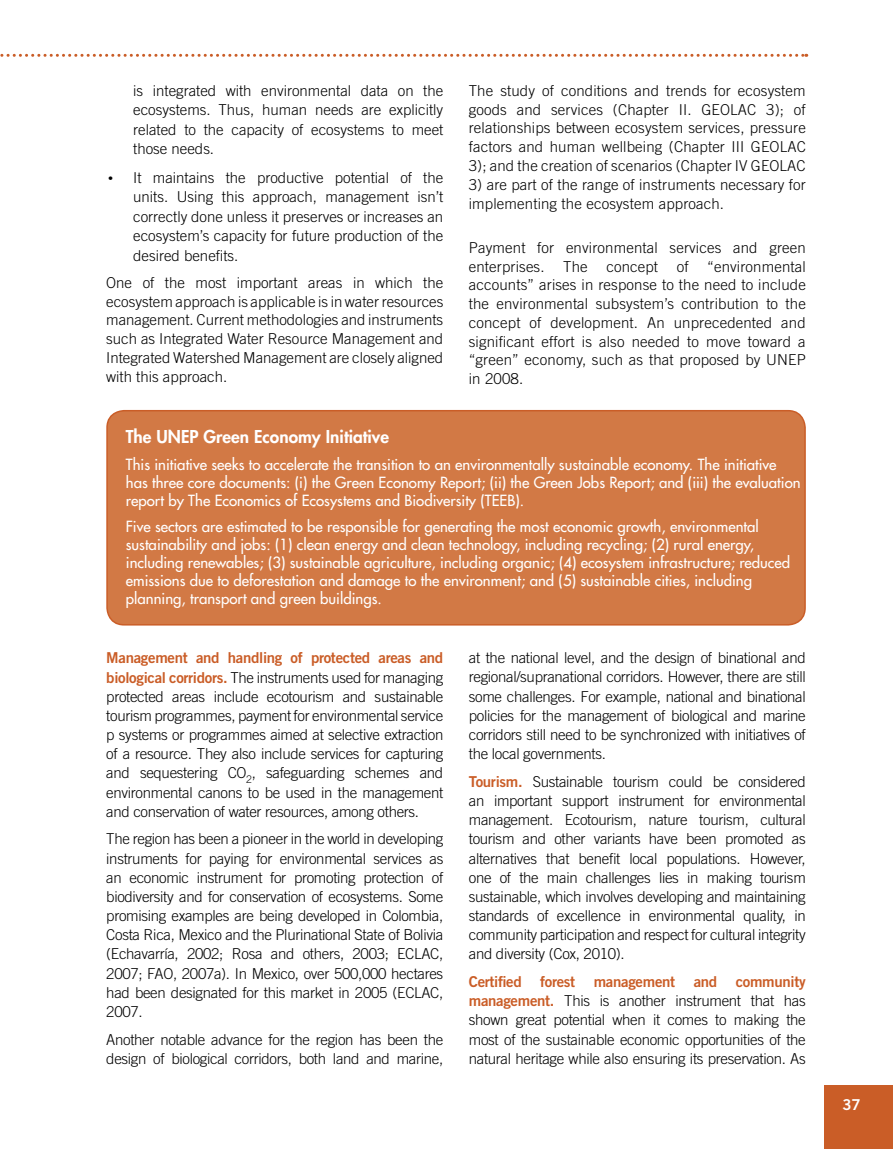
<style>
.page{position:relative;width:893px;height:1149px;background:#fff}
.page>*{position:absolute;margin:0;border:0;box-sizing:border-box;transform-origin:0 0}
.t1{font:800 17.25px "Futura Std";color:#fff}
.t2{font:300 15px/19.2px "Trade Gothic LT Std";letter-spacing:-.02em;color:#000;text-align:justify}
.t3{font:500 15px/18px "Futura Std";color:#fff}
.t4{font:300 15px/18.8px "Trade Gothic LT Std";letter-spacing:.01em;color:#000}
.t5{font:15px "Trade Gothic LT Std Bd 2";letter-spacing:-.02em;color:#ca5d27}
.t6{font:15px "Trade Gothic LT Std Bd 2";color:#fff}
.s1{font-family:"Courier New";font-weight:400}
.s2{font-family:"Trade Gothic LT Std Bd 2";font-weight:400;color:#ca5d27}
</style>
<div class="page">
<svg style="left:0;top:54px;width:807px;height:3px"></svg>
<div style="left:825px;top:1085px;width:68px;height:63px;background:#ca5d27"></div>
<div style="left:107px;top:410px;width:698px;height:214px;background:#d27945;border-radius:17px"></div>
<div style="left:106px;top:410px;width:700px;height:215px;border:2px solid #ca5d27;border-radius:17px"></div>
<p class="t2" style="left:133px;top:81px;width:312px">is integrated with environmental data on the ecosystems. Thus, human needs are explicitly related to the capacity of ecosystems to meet those needs.</p>
<p class="t2" style="left:133px;top:167px;width:311px;text-indent:-27px"><span class="s1">•</span> It maintains the productive potential of the units. Using this approach, management isn’t correctly done unless it preserves or increases an ecosystem’s capacity for future production of the desired benefits.</p>
<p class="t2" style="left:106px;top:273px;width:338px;line-height:18.8px">One of the most important areas in which the ecosystem approach is applicable is in water resources management. Current methodologies and instruments such as Integrated Water Resource Management and Integrated Watershed Management are closely aligned with this approach.</p>
<p class="t2" style="left:469px;top:81px;width:338px;line-height:18.8px">The study of conditions and trends for ecosystem goods and services (Chapter II. GEOLAC 3); of relationships between ecosystem services, pressure factors and human wellbeing (Chapter III GEOLAC 3); and the creation of scenarios (Chapter IV GEOLAC</p>
<p class="t4" style="left:469px;top:175px;width:339px">3) are part of the range of instruments necessary for implementing the ecosystem approach.</p>
<p class="t2" style="left:469px;top:238px;width:338px;line-height:18.8px">Payment for environmental services and green enterprises. The concept of “environmental accounts” arises in response to the need to include the environmental subsystem’s contribution to the concept of development. An unprecedented and significant effort is also needed to move toward a “green” economy, such as that proposed by UNEP in 2008.</p>
<p class="t1" style="left:126px;top:426px;width:265px">The UNEP Green Economy Initiative</p>
<p class="t3" style="left:126px;top:455px;width:676px">This initiative seeks to accelerate the transition to an environmentally sustainable economy. The initiative has three core documents: (i) the Green Economy Report; (ii) the Green Jobs Report; and (iii) the evaluation report by The Economics of Ecosystems and Biodiversity (TEEB).</p>
<p class="t3" style="left:126px;top:517px;width:666px">Five sectors are estimated to be responsible for generating the most economic growth, environmental sustainability and jobs: (1) clean energy and clean technology, including recycling; (2) rural energy, including renewables; (3) sustainable agriculture, including organic; (4) ecosystem infrastructure; reduced emissions due to deforestation and damage to the environment; and (5) sustainable cities, including planning, transport and green buildings.</p>
<p class="t5" style="left:106px;top:648px;width:338px">Management and handling of protected areas and</p>
<p class="t2" style="left:106px;top:667px;width:339px"><span class="s2">biological corridors.</span> The instruments used for managing protected areas include ecotourism and sustainable tourism programmes, payment for environmental service p systems or programmes aimed at selective extraction of a resource. They also include services for capturing and sequestering CO<sub>2</sub>, safeguarding schemes and environmental canons to be used in the management and conservation of water resources, among others.</p>
<p class="t2" style="left:106px;top:829px;width:339px">The region has been a pioneer in the world in developing instruments for paying for environmental services as an economic instrument for promoting protection of biodiversity and for conservation of ecosystems. Some promising examples are being developed in Colombia, Costa Rica, Mexico and the Plurinational State of Bolivia (Echavarría, 2002; Rosa and others, 2003; ECLAC, 2007; FAO, 2007a). In Mexico, over 500,000 hectares had been designated for this market in 2005 (ECLAC, 2007.</p>
<p class="t2" style="left:106px;top:1029px;width:339px">Another notable advance for the region has been the design of biological corridors, both land and marine,</p>
<p class="t2" style="left:469px;top:648px;width:339px">at the national level, and the design of binational and regional/supranational corridors. However, there are still some challenges. For example, national and binational policies for the management of biological and marine corridors still need to be synchronized with initiatives of the local governments.</p>
<p class="t2" style="left:469px;top:771px;width:338px"><span class="s2">Tourism.</span> Sustainable tourism could be considered an important support instrument for environmental management. Ecotourism, nature tourism, cultural tourism and other variants have been promoted as alternatives that benefit local populations. However, one of the main challenges lies in making tourism sustainable, which involves developing and maintaining standards of excellence in environmental quality, in community participation and respect for cultural integrity and diversity (Cox, 2010).</p>
<p class="t5" style="left:469px;top:972px;width:338px">Certified forest management and community</p>
<p class="t2" style="left:469px;top:990px;width:339px"><span class="s2">management.</span> This is another instrument that has shown great potential when it comes to making the most of the sustainable economic opportunities of the natural heritage while also ensuring its preservation. As</p>
<p class="t6" style="left:842px;top:1095px;width:20px">37</p>
</div>
